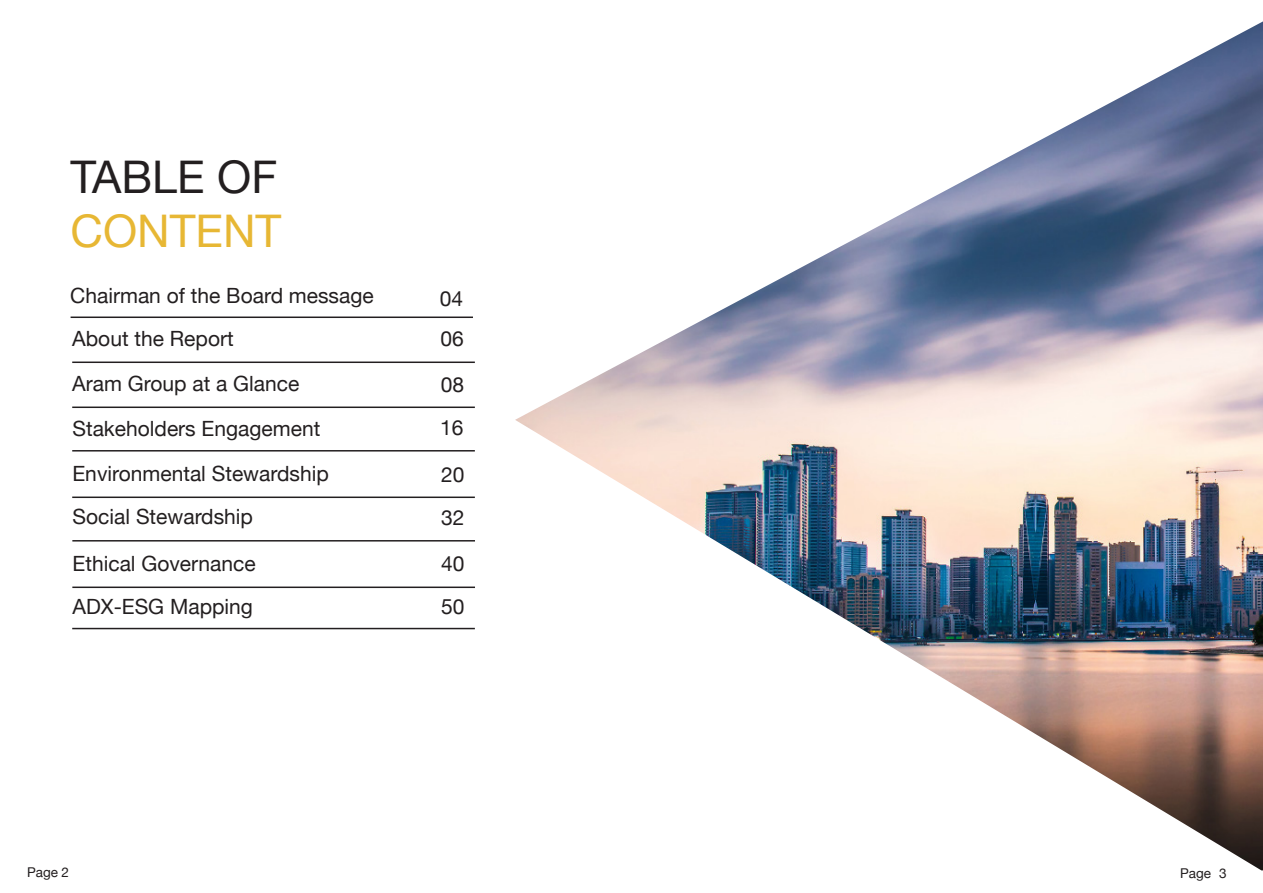
<style>
.page{position:relative;width:1263px;height:893px;background:#fff}
.page>*{position:absolute;margin:0;border:0;box-sizing:border-box;transform-origin:0 0}
.t1{font:45px "Helvetica Neue";color:#231f20}
.t2{font:45px "Helvetica Neue";color:#e7b734}
.t3{font:21px "Helvetica Neue";color:#231f20}
.t4{font:13.5px "Helvetica Neue";color:#231f20}
</style>
<div class="page">
<hr style="left:71px;top:316px;width:402px;height:2px;background:#231f20">
<img style="left:515px;top:21px;width:748px;height:849px">
<hr style="left:72px;top:361px;width:403px;height:2px;background:#231f20">
<hr style="left:72px;top:406px;width:403px;height:2px;background:#231f20">
<hr style="left:72px;top:450px;width:403px;height:1px;background:#231f20">
<hr style="left:72px;top:496px;width:403px;height:2px;background:#231f20">
<hr style="left:72px;top:540px;width:403px;height:1px;background:#231f20">
<hr style="left:72px;top:586px;width:403px;height:2px;background:#231f20">
<hr style="left:72px;top:628px;width:403px;height:1px;background:#231f20">
<p class="t1" style="left:71px;top:144px;width:208px">TABLE OF</p>
<p class="t2" style="left:71px;top:198px;width:212px">CONTENT</p>
<p class="t3" style="left:70px;top:281px;width:305px">Chairman of the Board message</p>
<p class="t3" style="left:72px;top:323px;width:163px">About the Report</p>
<p class="t3" style="left:72px;top:368px;width:229px">Aram Group at a Glance</p>
<p class="t3" style="left:72px;top:413px;width:249px">Stakeholders Engagement</p>
<p class="t3" style="left:72px;top:458px;width:258px">Environmental Stewardship</p>
<p class="t3" style="left:73px;top:501px;width:182px">Social Stewardship</p>
<p class="t3" style="left:73px;top:548px;width:185px">Ethical Governance</p>
<p class="t3" style="left:72px;top:591px;width:182px">ADX-ESG Mapping</p>
<p class="t3" style="left:440px;top:283px;width:25px">04</p>
<p class="t3" style="left:440px;top:323px;width:25px">06</p>
<p class="t3" style="left:441px;top:370px;width:25px">08</p>
<p class="t3" style="left:440px;top:412px;width:25px">16</p>
<p class="t3" style="left:441px;top:459px;width:25px">20</p>
<p class="t3" style="left:441px;top:502px;width:25px">32</p>
<p class="t3" style="left:441px;top:548px;width:25px">40</p>
<p class="t3" style="left:441px;top:591px;width:25px">50</p>
<p class="t4" style="left:27px;top:862px;width:44px">Page 2</p>
<p class="t4" style="left:1180px;top:863px;width:48px">Page 3</p>
</div>
